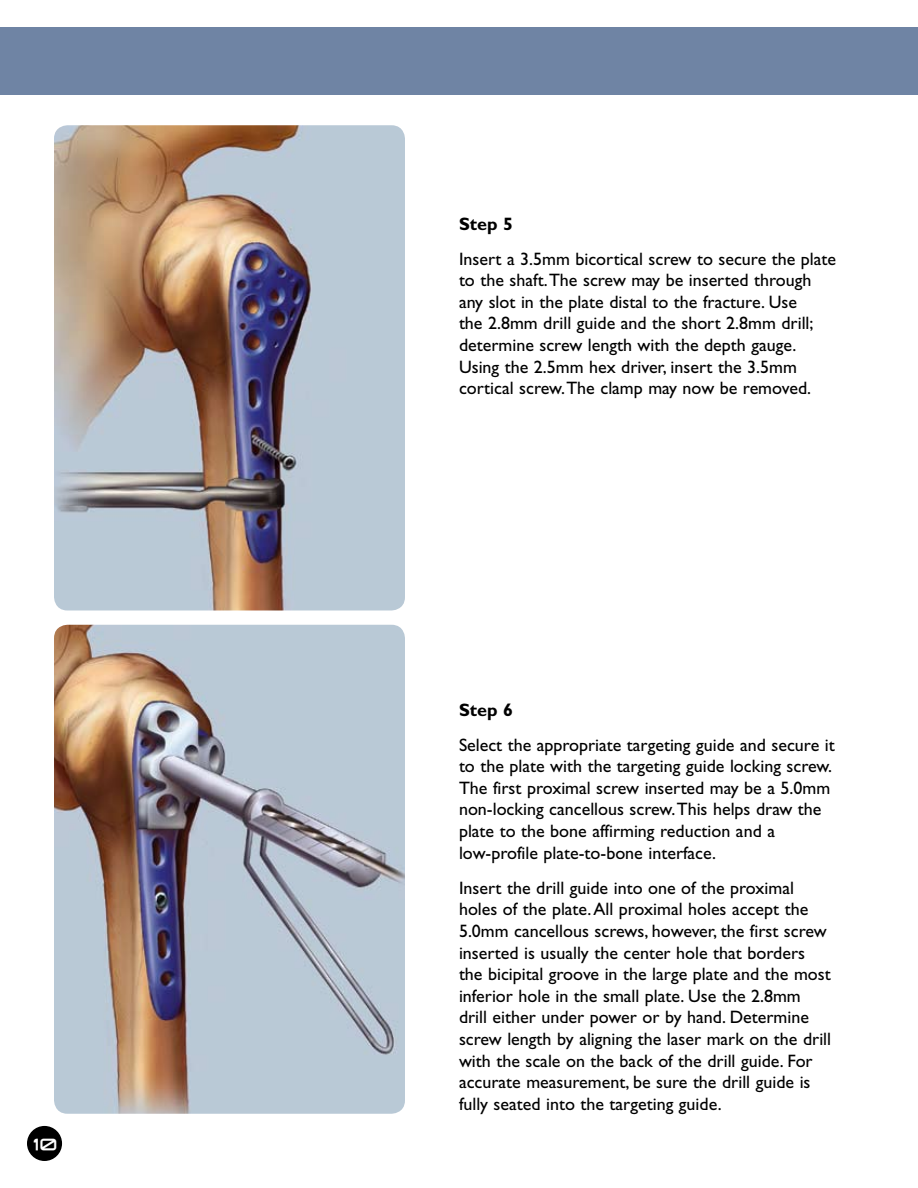
<style>
.page{position:relative;width:918px;height:1188px;background:#fff}
.page>*{position:absolute;margin:0;border:0;box-sizing:border-box;transform-origin:0 0}
.t1{font:18px/21.6px "Gill Sans";color:#000}
.t2{font:700 18px "Gill Sans";color:#000}
.t3{font:15px "Acubet";color:#fff}
</style>
<div class="page">
<img style="left:54px;top:125px;width:351px;height:485px">
<img style="left:54px;top:625px;width:351px;height:489px">
<div style="left:0;top:27px;width:918px;height:67px;background:#6f84a4"></div>
<div style="left:27px;top:1126px;width:35px;height:35px;background:#000;border-radius:50%"></div>
<p class="t3" style="left:32px;top:1136px;width:27px">10</p>
<p class="t2" style="left:459px;top:213px;width:56px">Step 5</p>
<p class="t1" style="left:459px;top:248px;width:379px">Insert a 3.5mm bicortical screw to secure the plate to the shaft. The screw may be inserted through any slot in the plate distal to the fracture. Use<br>the 2.8mm drill guide and the short 2.8mm drill; determine screw length with the depth gauge.<br>Using the 2.5mm hex driver, insert the 3.5mm cortical screw. The clamp may now be removed.</p>
<p class="t2" style="left:459px;top:699px;width:56px">Step 6</p>
<p class="t1" style="left:459px;top:734px;width:377px">Select the appropriate targeting guide and secure it to the plate with the targeting guide locking screw.<br>The first proximal screw inserted may be a 5.0mm non-locking cancellous screw. This helps draw the plate to the bone affirming reduction and a low-profile plate-to-bone interface.</p>
<p class="t1" style="left:459px;top:877px;width:374px">Insert the drill guide into one of the proximal holes of the plate. All proximal holes accept the 5.0mm cancellous screws, however, the first screw inserted is usually the center hole that borders the bicipital groove in the large plate and the most inferior hole in the small plate. Use the 2.8mm drill either under power or by hand. Determine screw length by aligning the laser mark on the drill with the scale on the back of the drill guide. For accurate measurement, be sure the drill guide is fully seated into the targeting guide.</p>
</div>
